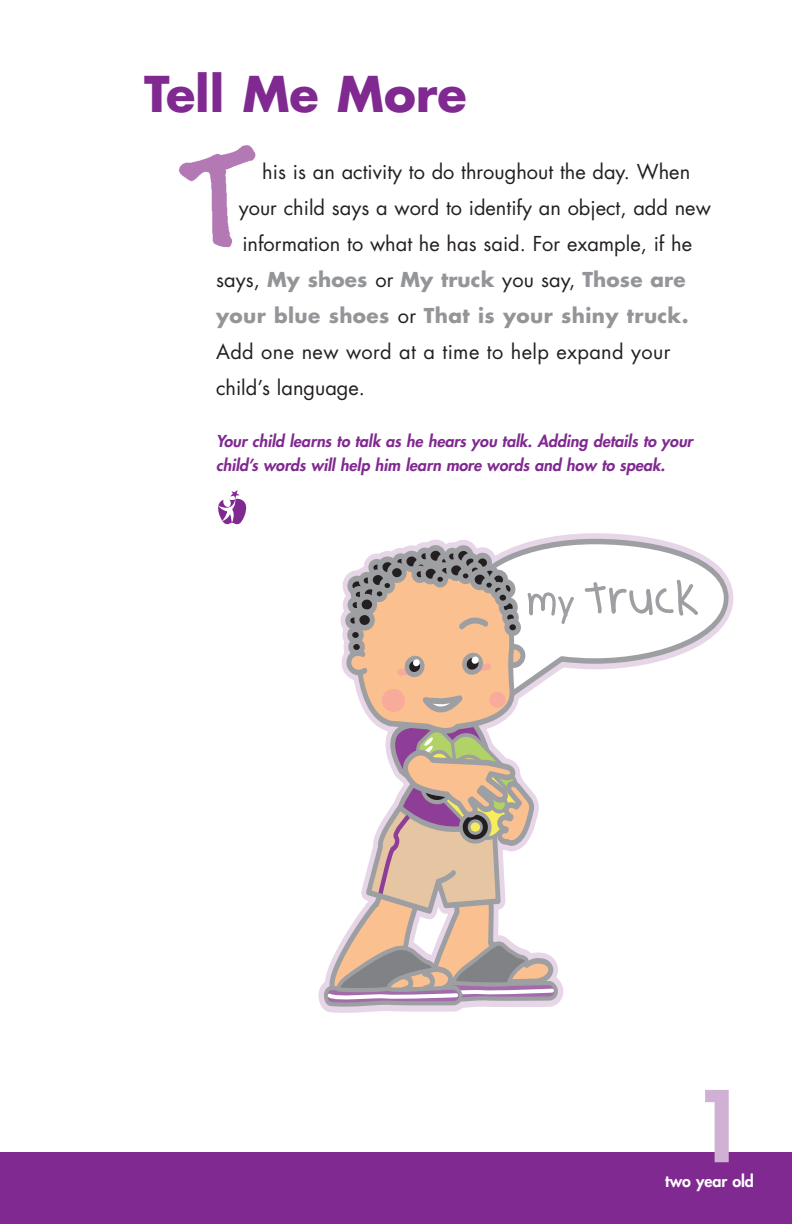
<style>
.page{position:relative;width:792px;height:1224px;background:#fff}
.page>*{position:absolute;margin:0;border:0;box-sizing:border-box;transform-origin:0 0}
.t1{font:800 96px "Futura";color:#d0b1d3}
.t2{font:700 48px "Futura";color:#802990}
.t3{font:20px "Futura";color:#231f20}
.t4{font:700 20px "Futura";letter-spacing:.02em;color:#939598}
.t5{font:20px "Futura";letter-spacing:.02em;color:#231f20}
.t6{font:italic 800 16px/24px "Futura";color:#802990}
.t7{font:800 16px "Futura";color:#fff}
.s1{font-weight:400;color:#231f20}
</style>
<div class="page">
<div style="left:0;top:1152px;width:792px;height:72px;background:#802990"></div>
<svg style="left:218px;top:490px;width:29px;height:35px"></svg>
<img style="left:178px;top:145px;width:78px;height:103px">
<svg style="left:318px;top:533px;width:416px;height:480px"></svg>
<svg style="left:468px;top:536px;width:263px;height:177px"></svg>
<svg style="left:584px;top:579px;width:115px;height:38px"></svg>
<svg style="left:322px;top:539px;width:253px;height:468px"></svg>
<h2 class="t2" style="left:144px;top:72px;width:324px">Tell Me More</h2>
<p class="t3" style="left:262px;top:162px;width:429px">his is an activity to do throughout the day. When</p>
<p class="t3" style="left:239px;top:198px;width:473px">your child says a word to identify an object, add new</p>
<p class="t3" style="left:242px;top:234px;width:451px">information to what he has said. For example, if he</p>
<p class="t4" style="left:216px;top:270px;width:471px"><span class="s1">says,</span> My shoes <span class="s1">or</span> My truck <span class="s1">you say,</span> Those are</p>
<p class="t4" style="left:216px;top:306px;width:474px">your blue shoes <span class="s1">or</span> That is your shiny truck.</p>
<p class="t5" style="left:216px;top:342px;width:456px">Add one new word at a time to help expand your</p>
<p class="t3" style="left:216px;top:378px;width:151px">child’s language.</p>
<p class="t6" style="left:216px;top:431px;width:478px">Your child learns to talk as he hears you talk. Adding details to your child’s words will help him learn more words and how to speak.</p>
<h1 class="t1" style="left:691px;top:1081px;width:57px">1</h1>
<p class="t7" style="left:665px;top:1174px;width:90px">two year old</p>
</div>
